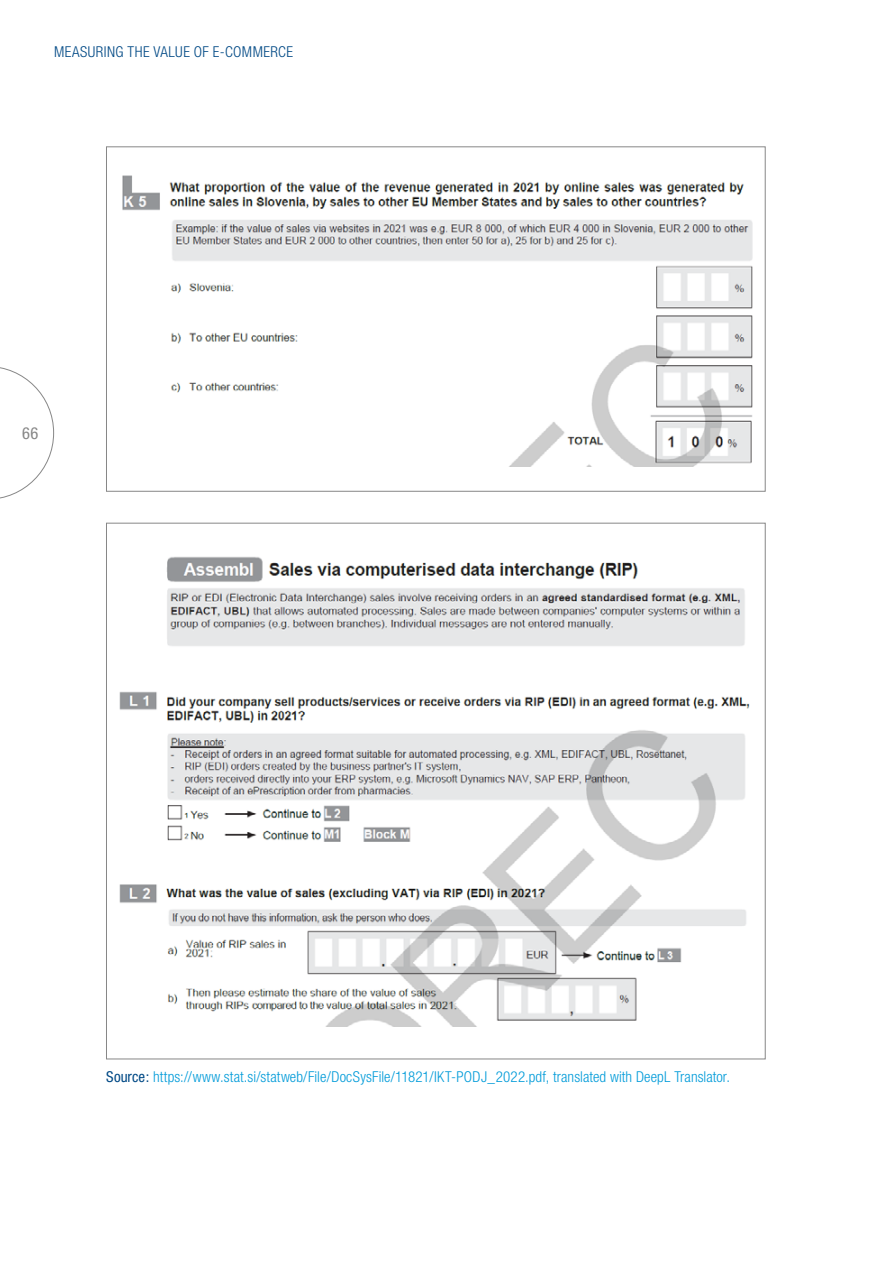
<style>
.page{position:relative;width:893px;height:1263px;background:#fff}
.page>*{position:absolute;margin:0;border:0;box-sizing:border-box;transform-origin:0 0}
.t1{font:condensed 16.5px "Helvetica Neue LT Std";color:#878787}
.Source___Notes{font:300 condensed 15px "Helvetica Neue LT Std";letter-spacing:.01em;color:#009bd9}
.t2{font:300 condensed 15px "Helvetica Neue LT Std";letter-spacing:.03em;color:#004985}
.s1{font-weight:400;color:#004985}
</style>
<div class="page">
<svg style="left:0;top:367px;width:54px;height:132px"></svg>
<img style="left:122px;top:175px;width:631px;height:292px">
<img style="left:119px;top:556px;width:631px;height:470px">
<p class="t2" style="left:54px;top:43px;width:241px">MEASURING THE VALUE OF E-COMMERCE</p>
<p class="t1" style="left:22px;top:423px;width:18px">66</p>
<p class="Source___Notes" style="left:106px;top:1068px;width:625px"><span class="s1">Source:</span> https://www.stat.si/statweb/File/DocSysFile/11821/IKT-PODJ_2022.pdf, translated with DeepL Translator.</p>
</div>
